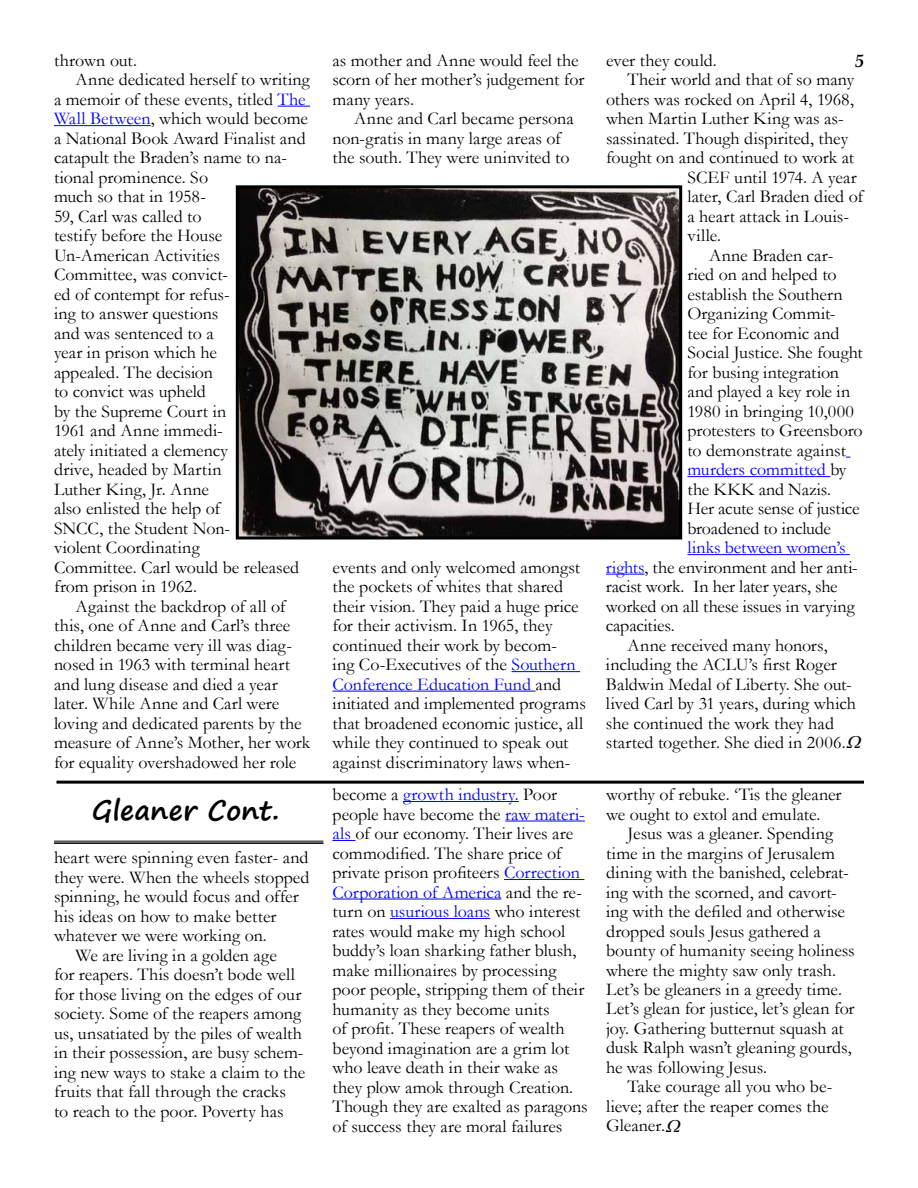
<style>
.page{position:relative;width:918px;height:1188px;background:#fff}
.page>*{position:absolute;margin:0;border:0;box-sizing:border-box;transform-origin:0 0}
.t1{font:700 27px "Segoe Print";letter-spacing:.01em;color:#000}
.t2{font:18px/19.5px "Garamond";color:#000}
.t3{font:18px "Garamond";letter-spacing:-.005em;color:#00f}
.t4{font:18px "Garamond";letter-spacing:.02em;color:#000}
.t5{font:italic 700 18px "Book Antiqua";color:#000}
.s1{color:#00f}
.s2{color:#000}
</style>
<div class="page">
<hr style="left:278px;top:106px;width:32px;height:1px;background:#00f">
<hr style="left:54px;top:125px;width:97px;height:1px;background:#00f">
<hr style="left:512px;top:671px;width:68px;height:1px;background:#00f">
<hr style="left:332px;top:691px;width:204px;height:1px;background:#00f">
<hr style="left:687px;top:476px;width:143px;height:1px;background:#00f">
<hr style="left:687px;top:554px;width:163px;height:1px;background:#00f">
<hr style="left:606px;top:574px;width:39px;height:1px;background:#00f">
<hr style="left:403px;top:801px;width:116px;height:1px;background:#00f">
<hr style="left:505px;top:821px;width:80px;height:1px;background:#00f">
<svg style="left:332px;top:840px;width:23px;height:1px"></svg>
<hr style="left:504px;top:879px;width:80px;height:1px;background:#00f">
<hr style="left:332px;top:899px;width:169px;height:1px;background:#00f">
<hr style="left:390px;top:918px;width:100px;height:1px;background:#00f">
<hr style="left:54px;top:841px;width:269px;height:1px;background:#000">
<hr style="left:54px;top:842px;width:269px;height:2px;background:#000">
<hr style="left:56px;top:781px;width:808px;height:3px;background:#000">
<img style="left:240px;top:189px;width:438px;height:347px">
<div style="left:236px;top:185px;width:446px;height:355px;border:3px solid #000"></div>
<p class="t2" style="left:54px;top:50px;width:84px">thrown out.</p>
<p class="t2" style="left:76px;top:69px;width:236px">Anne dedicated herself to writing</p>
<p class="t2" style="left:54px;top:89px;width:253px">a memoir of these events, titled <span class="s1">The</span></p>
<p class="t2" style="left:54px;top:108px;width:255px"><span class="s1">Wall Between</span>, which would become</p>
<p class="t2" style="left:54px;top:128px;width:253px">a National Book Award Finalist and</p>
<p class="t2" style="left:54px;top:147px;width:235px">catapult the Braden’s name to na-</p>
<p class="t2" style="left:54px;top:167px;width:156px">tional prominence. So</p>
<p class="t2" style="left:54px;top:186px;width:154px">much so that in 1958-</p>
<p class="t2" style="left:54px;top:206px;width:149px">59, Carl was called to</p>
<p class="t2" style="left:54px;top:225px;width:170px">testify before the House</p>
<p class="t2" style="left:54px;top:245px;width:168px">Un-American Activities</p>
<p class="t2" style="left:54px;top:264px;width:175px">Committee, was convict-</p>
<p class="t2" style="left:54px;top:284px;width:177px">ed of contempt for refus-</p>
<p class="t2" style="left:54px;top:303px;width:166px">ing to answer questions</p>
<p class="t2" style="left:54px;top:323px;width:161px">and was sentenced to a</p>
<p class="t2" style="left:54px;top:342px;width:165px">year in prison which he</p>
<p class="t2" style="left:54px;top:362px;width:161px">appealed. The decision</p>
<p class="t2" style="left:54px;top:381px;width:153px">to convict was upheld</p>
<p class="t2" style="left:54px;top:401px;width:174px">by the Supreme Court in</p>
<p class="t2" style="left:54px;top:420px;width:170px">1961 and Anne immedi-</p>
<p class="t2" style="left:54px;top:440px;width:175px">ately initiated a clemency</p>
<p class="t2" style="left:54px;top:459px;width:169px">drive, headed by Martin</p>
<p class="t2" style="left:54px;top:479px;width:157px">Luther King, Jr. Anne</p>
<p class="t2" style="left:54px;top:498px;width:168px">also enlisted the help of</p>
<p class="t2" style="left:54px;top:518px;width:178px">SNCC, the Student Non-</p>
<p class="t2" style="left:54px;top:537px;width:147px">violent Coordinating</p>
<p class="t2" style="left:54px;top:557px;width:247px">Committee. Carl would be released</p>
<p class="t2" style="left:54px;top:576px;width:145px">from prison in 1962.</p>
<p class="t2" style="left:76px;top:596px;width:211px">Against the backdrop of all of</p>
<p class="t2" style="left:54px;top:615px;width:238px">this, one of Anne and Carl’s three</p>
<p class="t2" style="left:54px;top:635px;width:240px">children became very ill was diag-</p>
<p class="t2" style="left:54px;top:654px;width:238px">nosed in 1963 with terminal heart</p>
<p class="t2" style="left:54px;top:674px;width:225px">and lung disease and died a year</p>
<p class="t2" style="left:54px;top:693px;width:227px">later. While Anne and Carl were</p>
<p class="t2" style="left:54px;top:713px;width:249px">loving and dedicated parents by the</p>
<p class="t2" style="left:54px;top:732px;width:258px">measure of Anne’s Mother, her work</p>
<p class="t2" style="left:54px;top:752px;width:244px">for equality overshadowed her role</p>
<h1 class="t1" style="left:92px;top:786px;width:189px">Gleaner Cont.</h1>
<p class="t2" style="left:54px;top:848px;width:256px">heart were spinning even faster- and</p>
<p class="t2" style="left:54px;top:867px;width:257px">they were. When the wheels stopped</p>
<p class="t2" style="left:54px;top:887px;width:246px">spinning, he would focus and offer</p>
<p class="t2" style="left:54px;top:906px;width:224px">his ideas on how to make better</p>
<p class="t2" style="left:54px;top:926px;width:214px">whatever we were working on.</p>
<p class="t2" style="left:76px;top:945px;width:203px">We are living in a golden age</p>
<p class="t2" style="left:54px;top:965px;width:243px">for reapers. This doesn’t bode well</p>
<p class="t2" style="left:54px;top:984px;width:249px">for those living on the edges of our</p>
<p class="t2" style="left:54px;top:1004px;width:249px">society. Some of the reapers among</p>
<p class="t2" style="left:54px;top:1023px;width:249px">us, unsatiated by the piles of wealth</p>
<p class="t2" style="left:54px;top:1043px;width:251px">in their possession, are busy schem-</p>
<p class="t2" style="left:54px;top:1062px;width:253px">ing new ways to stake a claim to the</p>
<p class="t2" style="left:54px;top:1082px;width:234px">fruits that fall through the cracks</p>
<p class="t2" style="left:54px;top:1101px;width:231px">to reach to the poor. Poverty has</p>
<p class="t2" style="left:332px;top:50px;width:253px">as mother and Anne would feel the scorn of her mother’s judgement for many years.</p>
<p class="t2" style="left:332px;top:108px;width:243px;text-indent:22px">Anne and Carl became persona non-gratis in many large areas of the south. They were uninvited to</p>
<p class="t2" style="left:332px;top:557px;width:255px">events and only welcomed amongst the pockets of whites that shared their vision. They paid a huge price for their activism. In 1965, they continued their work by becom-<br>ing Co-Executives of the <span class="s1">Southern Conference Education Fund</span> and initiated and implemented programs that broadened economic justice, all while they continued to speak out against discriminatory laws when-</p>
<p class="t2" style="left:606px;top:50px;width:112px">ever they could.</p>
<p class="t2" style="left:628px;top:69px;width:228px">Their world and that of so many</p>
<p class="t2" style="left:606px;top:89px;width:249px">others was rocked on April 4, 1968,</p>
<p class="t2" style="left:606px;top:108px;width:239px">when Martin Luther King was as-</p>
<p class="t2" style="left:606px;top:128px;width:244px">sassinated. Though dispirited, they</p>
<p class="t2" style="left:606px;top:147px;width:250px">fought on and continued to work at</p>
<p class="t2" style="left:687px;top:167px;width:171px">SCEF until 1974. A year</p>
<p class="t2" style="left:687px;top:186px;width:177px">later, Carl Braden died of</p>
<p class="t2" style="left:687px;top:206px;width:163px">a heart attack in Louis-</p>
<p class="t2" style="left:687px;top:225px;width:35px">ville.</p>
<p class="t2" style="left:709px;top:245px;width:126px">Anne Braden car-</p>
<p class="t2" style="left:687px;top:264px;width:151px">ried on and helped to</p>
<p class="t2" style="left:687px;top:284px;width:157px">establish the Southern</p>
<p class="t2" style="left:687px;top:303px;width:150px">Organizing Commit-</p>
<p class="t2" style="left:687px;top:323px;width:154px">tee for Economic and</p>
<p class="t2" style="left:687px;top:342px;width:177px">Social Justice. She fought</p>
<p class="t2" style="left:687px;top:362px;width:153px">for busing integration</p>
<p class="t2" style="left:687px;top:381px;width:164px">and played a key role in</p>
<p class="t4" style="left:687px;top:399px;width:168px">1980 in bringing 10,000</p>
<p class="t2" style="left:687px;top:420px;width:177px">protesters to Greensboro</p>
<p class="t2" style="left:687px;top:440px;width:160px">to demonstrate against</p>
<p class="t3" style="left:687px;top:457px;width:161px">murders committed <span class="s2">by</span></p>
<p class="t2" style="left:687px;top:479px;width:145px">the KKK and Nazis.</p>
<p class="t2" style="left:687px;top:498px;width:174px">Her acute sense of justice</p>
<p class="t2" style="left:687px;top:518px;width:145px">broadened to include</p>
<p class="t3" style="left:687px;top:535px;width:160px">links between women’s</p>
<p class="t2" style="left:606px;top:557px;width:253px"><span class="s1">rights</span>, the environment and her anti-</p>
<p class="t2" style="left:606px;top:576px;width:233px">racist work. In her later years, she</p>
<p class="t2" style="left:606px;top:596px;width:250px">worked on all these issues in varying</p>
<p class="t2" style="left:606px;top:615px;width:70px">capacities.</p>
<p class="t2" style="left:628px;top:635px;width:202px">Anne received many honors,</p>
<p class="t2" style="left:606px;top:654px;width:232px">including the ACLU’s first Roger</p>
<p class="t2" style="left:606px;top:674px;width:247px">Baldwin Medal of Liberty. She out-</p>
<p class="t2" style="left:606px;top:693px;width:252px">lived Carl by 31 years, during which</p>
<p class="t2" style="left:606px;top:713px;width:230px">she continued the work they had</p>
<p class="t2" style="left:606px;top:732px;width:241px">started together. She died in 2006.</p>
<p class="t5" style="left:855px;top:49px;width:10px">5</p>
<p class="t2" style="left:332px;top:784px;width:257px">become a <span class="s1">growth industry.</span> Poor people have become the <span class="s1">raw materi&shy;als</span> of our economy. Their lives are commodified. The share price of private prison profiteers <span class="s1">Correction Corporation of America</span> and the re&shy;turn on <span class="s1">usurious loans</span> who interest rates would make my high school buddy’s loan sharking father blush, make millionaires by processing poor people, stripping them of their humanity as they become units<br>of profit. These reapers of wealth beyond imagination are a grim lot who leave death in their wake as they plow amok through Creation.<br>Though they are exalted as paragons of success they are moral failures</p>
<p class="t2" style="left:606px;top:784px;width:237px">worthy of rebuke. ‘Tis the gleaner we ought to extol and emulate.</p>
<p class="t2" style="left:606px;top:823px;width:250px;text-indent:22px">Jesus was a gleaner. Spending time in the margins of Jerusalem dining with the banished, celebrat&shy;ing with the scorned, and cavort&shy;ing with the defiled and otherwise dropped souls Jesus gathered a bounty of humanity seeing holiness where the mighty saw only trash.<br>Let’s be gleaners in a greedy time.<br>Let’s glean for justice, let’s glean for joy. Gathering butternut squash at dusk Ralph wasn’t gleaning gourds, he was following Jesus.</p>
<p class="t2" style="left:606px;top:1077px;width:228px;text-indent:22px">Take courage all you who be&shy;lieve; after the reaper comes the<br>Gleaner.</p>
</div>
